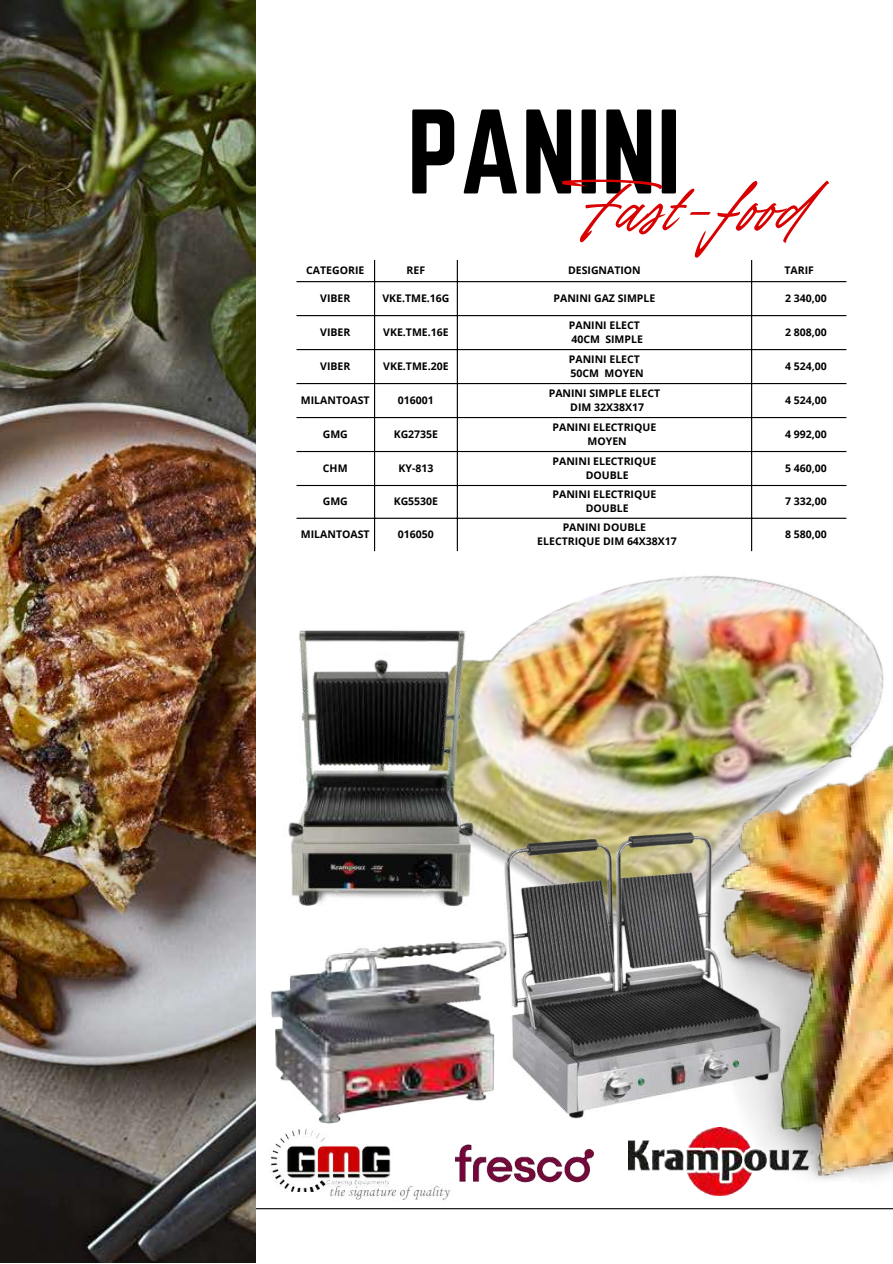
<style>
.page{position:relative;width:893px;height:1264px;background:#fff}
.page>*{position:absolute;margin:0;border:0;box-sizing:border-box;transform-origin:0 0}
.t1{font:104.85px "Norwester";color:#000}
.t2{font:58.95px "TY Script";letter-spacing:.02em;color:#d80000}
.t3{font:700 10.5px/14px "Open Sans";color:#000;text-align:center}
</style>
<div class="page">
<hr style="left:0;top:1208px;width:892px;height:1px;background:#000">
<img style="left:0;top:0;width:255px;height:1262px">
<img style="left:374px;top:508px;width:510px;height:293px">
<hr style="left:374px;top:260px;width:1px;height:291px;background:#000">
<hr style="left:457px;top:260px;width:1px;height:291px;background:#000">
<hr style="left:751px;top:260px;width:1px;height:291px;background:#000">
<hr style="left:296px;top:281px;width:550px;height:1px;background:#000">
<hr style="left:296px;top:315px;width:550px;height:1px;background:#000">
<hr style="left:296px;top:349px;width:550px;height:1px;background:#000">
<hr style="left:296px;top:383px;width:550px;height:1px;background:#000">
<hr style="left:296px;top:417px;width:550px;height:1px;background:#000">
<hr style="left:296px;top:451px;width:550px;height:1px;background:#000">
<hr style="left:296px;top:485px;width:550px;height:1px;background:#000">
<hr style="left:296px;top:517px;width:550px;height:2px;background:#000">
<img style="left:455px;top:1148px;width:138px;height:35px">
<img style="left:318px;top:1185px;width:137px;height:25px">
<img style="left:270px;top:1161px;width:130px;height:30px">
<img style="left:223px;top:611px;width:315px;height:298px">
<img style="left:223px;top:909px;width:327px;height:252px">
<img style="left:446px;top:801px;width:236px;height:340px">
<img style="left:682px;top:710px;width:210px;height:499px">
<img style="left:628px;top:1127px;width:185px;height:68px">
<h1 class="t1" style="left:407px;top:89px;width:276px">PANINI</h1>
<h2 class="t2" style="left:580px;top:173px;width:227px">Fast-food</h2>
<p class="t3" style="left:306px;top:263px;width:60px">CATEGORIE</p>
<p class="t3" style="left:406px;top:263px;width:20px">REF</p>
<p class="t3" style="left:568px;top:263px;width:74px">DESIGNATION</p>
<p class="t3" style="left:784px;top:263px;width:31px">TARIF</p>
<p class="t3" style="left:320px;top:291px;width:32px">VIBER</p>
<p class="t3" style="left:382px;top:291px;width:69px">VKE.TME.16G</p>
<p class="t3" style="left:553px;top:291px;width:103px">PANINI GAZ SIMPLE</p>
<p class="t3" style="left:785px;top:291px;width:43px">2 340,00</p>
<p class="t3" style="left:320px;top:325px;width:32px">VIBER</p>
<p class="t3" style="left:383px;top:325px;width:67px">VKE.TME.16E</p>
<p class="t3" style="left:569px;top:318px;width:76px;text-align:left">PANINI ELECT<br>40CM SIMPLE</p>
<p class="t3" style="left:785px;top:325px;width:43px">2 808,00</p>
<p class="t3" style="left:320px;top:359px;width:32px">VIBER</p>
<p class="t3" style="left:383px;top:359px;width:67px">VKE.TME.20E</p>
<p class="t3" style="left:569px;top:352px;width:76px;text-align:left">PANINI ELECT<br>50CM MOYEN</p>
<p class="t3" style="left:785px;top:359px;width:43px">4 524,00</p>
<p class="t3" style="left:301px;top:393px;width:70px">MILANTOAST</p>
<p class="t3" style="left:398px;top:393px;width:37px">016001</p>
<p class="t3" style="left:548px;top:386px;width:113px">PANINI SIMPLE ELECT<br>DIM 32X38X17</p>
<p class="t3" style="left:785px;top:393px;width:43px">4 524,00</p>
<p class="t3" style="left:323px;top:427px;width:27px">GMG</p>
<p class="t3" style="left:393px;top:427px;width:46px">KG2735E</p>
<p class="t3" style="left:552px;top:420px;width:105px">PANINI ELECTRIQUE<br>MOYEN</p>
<p class="t3" style="left:785px;top:427px;width:43px">4 992,00</p>
<p class="t3" style="left:323px;top:461px;width:26px">CHM</p>
<p class="t3" style="left:398px;top:461px;width:36px">KY-813</p>
<p class="t3" style="left:552px;top:454px;width:105px">PANINI ELECTRIQUE<br>DOUBLE</p>
<p class="t3" style="left:785px;top:461px;width:43px">5 460,00</p>
<p class="t3" style="left:323px;top:494px;width:27px">GMG</p>
<p class="t3" style="left:393px;top:494px;width:46px">KG5530E</p>
<p class="t3" style="left:552px;top:487px;width:105px">PANINI ELECTRIQUE<br>DOUBLE</p>
<p class="t3" style="left:785px;top:494px;width:43px">7 332,00</p>
<p class="t3" style="left:301px;top:527px;width:70px">MILANTOAST</p>
<p class="t3" style="left:398px;top:527px;width:37px">016050</p>
<p class="t3" style="left:537px;top:520px;width:141px">PANINI DOUBLE<br>ELECTRIQUE DIM 64X38X17</p>
<p class="t3" style="left:785px;top:527px;width:43px">8 580,00</p>
</div>
